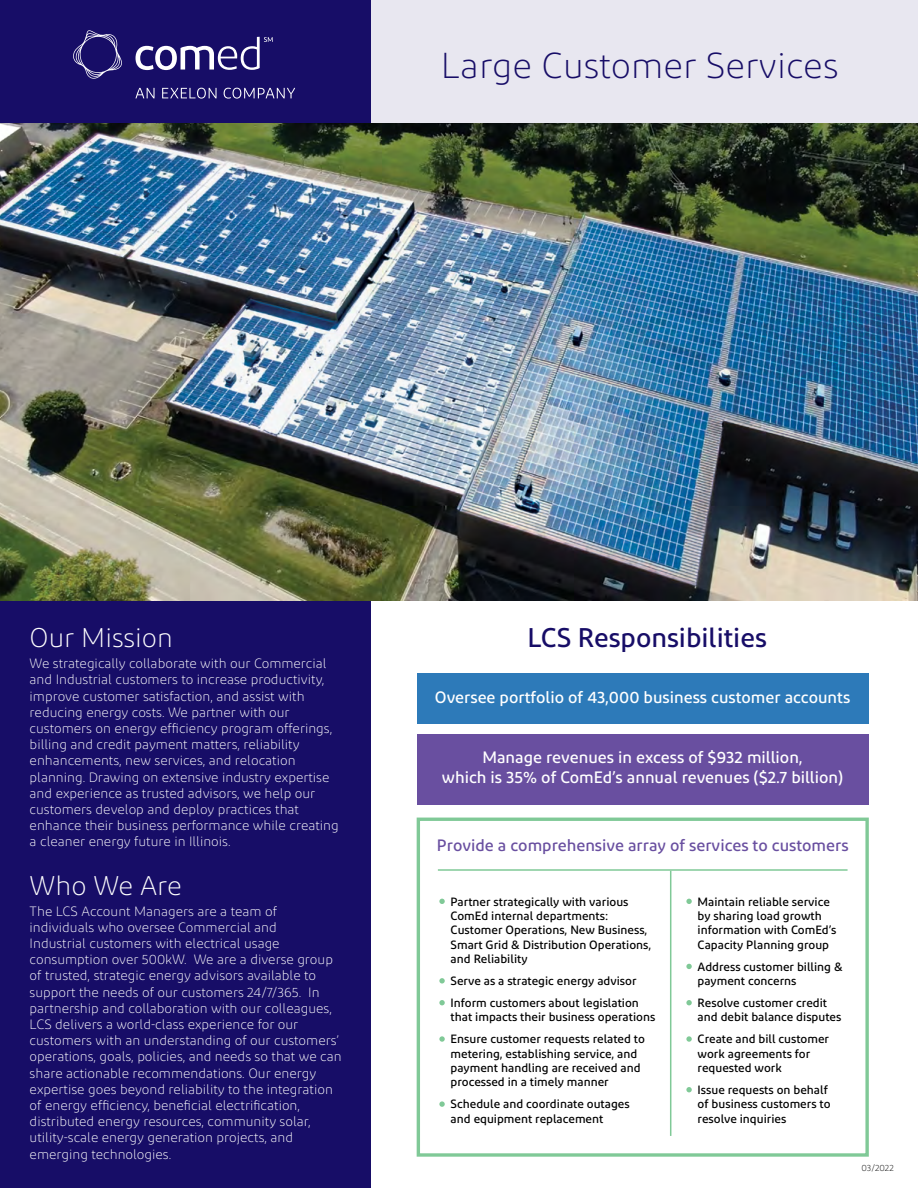
<style>
.page{position:relative;width:918px;height:1188px;background:#fff}
.page>*{position:absolute;margin:0;border:0;box-sizing:border-box;transform-origin:0 0}
.t1{font:300 36px "Diodrum";color:#170d67}
.H2-2{font:500 27px "Diodrum";color:#170d67}
.H2-1{font:300 27px "Diodrum";color:#fff}
.t2{font:500 16.5px "Diodrum";color:#fff}
.t3{font:500 16.5px "Diodrum";color:#694fa0}
.t4{font:300 13.5px/16.2px "Diodrum";color:#fff}
.t5{font:500 12px/14.4px "Diodrum";color:#000}
.t6{font:300 9px "Diodrum";color:#000}
</style>
<div class="page">
<div style="left:370px;top:0;width:548px;height:123px;background:#e8e7f0"></div>
<div style="left:0;top:0;width:370px;height:1188px;background:#170d67"></div>
<svg style="left:135px;top:37px;width:160px;height:62px"></svg>
<svg style="left:73px;top:30px;width:49px;height:49px"></svg>
<img style="left:0;top:123px;width:918px;height:477px">
<div style="left:417px;top:674px;width:452px;height:50px;background:#2d7ab9"></div>
<div style="left:417px;top:734px;width:452px;height:71px;background:#694fa0"></div>
<div style="left:417px;top:818px;width:452px;height:339px;border:3px solid #80c997"></div>
<svg style="left:439px;top:899px;width:6px;height:5px"></svg>
<svg style="left:439px;top:978px;width:6px;height:6px"></svg>
<svg style="left:439px;top:1000px;width:6px;height:5px"></svg>
<svg style="left:439px;top:1036px;width:6px;height:6px"></svg>
<svg style="left:439px;top:1101px;width:6px;height:6px"></svg>
<svg style="left:686px;top:899px;width:6px;height:5px"></svg>
<svg style="left:686px;top:964px;width:6px;height:5px"></svg>
<svg style="left:686px;top:1000px;width:6px;height:5px"></svg>
<svg style="left:686px;top:1036px;width:6px;height:6px"></svg>
<svg style="left:686px;top:1087px;width:6px;height:5px"></svg>
<hr style="left:438px;top:869px;width:410px;height:2px;background:#80c997">
<hr style="left:670px;top:871px;width:1px;height:265px;background:#80c997">
<h1 class="t1" style="left:441px;top:44px;width:399px">Large Customer Services</h1>
<h2 class="H2-1" style="left:30px;top:622px;width:145px">Our Mission</h2>
<p class="t4" style="left:30px;top:655px;width:311px">We strategically collaborate with our Commercial and Industrial customers to increase productivity, improve customer satisfaction, and assist with reducing energy costs. We partner with our customers on energy efficiency program offerings, billing and credit payment matters, reliability enhancements, new services, and relocation planning. Drawing on extensive industry expertise and experience as trusted advisors, we help our customers develop and deploy practices that enhance their business performance while creating a cleaner energy future in Illinois.</p>
<h2 class="H2-1" style="left:30px;top:869px;width:154px">Who We Are</h2>
<p class="t4" style="left:30px;top:903px;width:314px">The LCS Account Managers are a team of individuals who oversee Commercial and<br>Industrial customers with electrical usage consumption over 500kW. We are a diverse group of trusted, strategic energy advisors available to support the needs of our customers 24/7/365. In partnership and collaboration with our colleagues, LCS delivers a world-class experience for our customers with an understanding of our customers’ operations, goals, policies, and needs so that we can share actionable recommendations. Our energy expertise goes beyond reliability to the integration of energy efficiency, beneficial electrification, distributed energy resources, community solar, utility-scale energy generation projects, and emerging technologies.</p>
<h2 class="H2-2" style="left:527px;top:621px;width:241px">LCS Responsibilities</h2>
<p class="t2" style="left:435px;top:687px;width:417px">Oversee portfolio of 43,000 business customer accounts</p>
<p class="t2" style="left:482px;top:747px;width:322px">Manage revenues in excess of $932 million,</p>
<p class="t2" style="left:442px;top:767px;width:403px">which is 35% of ComEd’s annual revenues ($2.7 billion)</p>
<p class="t3" style="left:437px;top:835px;width:413px">Provide a comprehensive array of services to customers</p>
<p class="t5" style="left:451px;top:894px;width:202px">Partner strategically with various<br>ComEd internal departments:<br>Customer Operations, New Business,<br>Smart Grid &amp; Distribution Operations, and Reliability</p>
<p class="t5" style="left:451px;top:973px;width:187px">Serve as a strategic energy advisor</p>
<p class="t5" style="left:451px;top:995px;width:206px">Inform customers about legislation that impacts their business operations</p>
<p class="t5" style="left:451px;top:1032px;width:196px">Ensure customer requests related to metering, establishing service, and payment handling are received and processed in a timely manner</p>
<p class="t5" style="left:451px;top:1097px;width:181px">Schedule and coordinate outages and equipment replacement</p>
<p class="t5" style="left:698px;top:894px;width:140px">Maintain reliable service by sharing load growth information with ComEd’s<br>Capacity Planning group</p>
<p class="t5" style="left:698px;top:959px;width:147px">Address customer billing &amp; payment concerns</p>
<p class="t5" style="left:698px;top:995px;width:145px">Resolve customer credit and debit balance disputes</p>
<p class="t5" style="left:698px;top:1032px;width:133px">Create and bill customer work agreements for requested work</p>
<p class="t5" style="left:698px;top:1082px;width:134px">Issue requests on behalf of business customers to resolve inquiries</p>
<p class="t6" style="left:861px;top:1163px;width:34px">03/2022</p>
</div>
